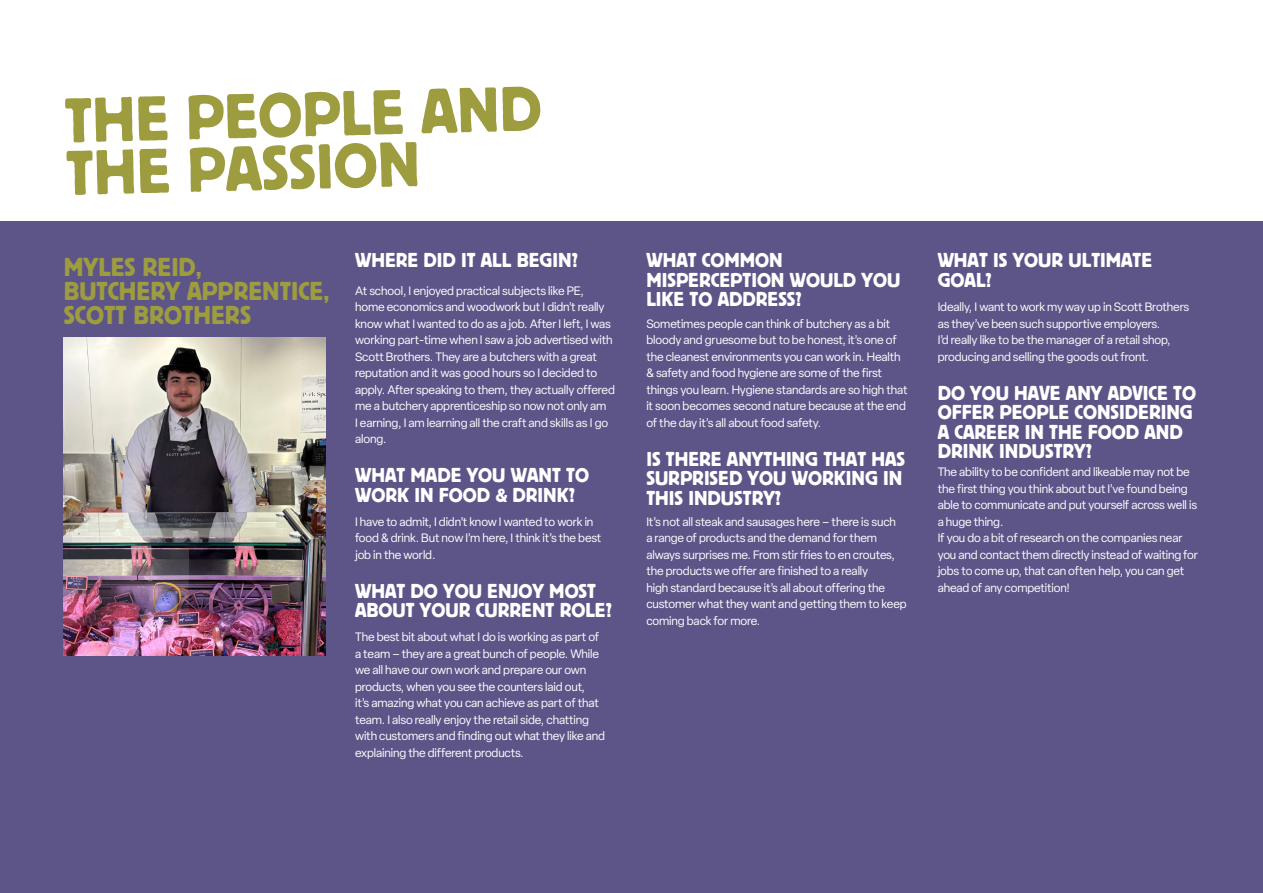
<style>
.page{position:relative;width:1263px;height:893px;background:#fff}
.page>*{position:absolute;margin:0;border:0;box-sizing:border-box;transform-origin:0 0}
.LARGE_HEADS{font:66px/52.2px "Block T";color:#9d9c3f}
.Subheads{font:27px "Block T";color:#9d9c3f}
.Subheads-2{font:21px/19.5px "Block T";color:#fff}
.Body_copy{font:12px/16.5px "Elza";letter-spacing:-.01em;color:#fff}
.Biographies{font:12px/16.5px "Elza";letter-spacing:-.01em;color:#fff}
</style>
<div class="page">
<div style="left:0;top:221px;width:1263px;height:672px;background:#5d5588"></div>
<img style="left:64px;top:337px;width:261px;height:319px">
<p class="LARGE_HEADS" style="left:63px;top:95px;width:479px;rotate:-2deg">THE PEOPLE AND<br>THE PASSION</p>
<p class="Subheads" style="left:64px;top:252px;width:139px">MYLES REID,</p>
<p class="Subheads" style="left:64px;top:276px;width:267px">BUTCHERY APPRENTICE,</p>
<p class="Subheads" style="left:64px;top:300px;width:189px">SCOTT BROTHERS</p>
<p class="Subheads-2" style="left:355px;top:250px;width:224px">WHERE DID IT ALL BEGIN?</p>
<p class="Body_copy" style="left:355px;top:282px;width:261px">At school, I enjoyed practical subjects like PE, home economics and woodwork but I didn’t really know what I wanted to do as a job. After I left, I was working part-time when I saw a job advertised with Scott Brothers. They are a butchers with a great reputation and it was good hours so I decided to apply. After speaking to them, they actually offered me a butchery apprenticeship so now not only am<br>I earning, I am learning all the craft and skills as I go along.</p>
<p class="Subheads-2" style="left:355px;top:465px;width:235px">WHAT MADE YOU WANT TO<br>WORK IN FOOD &amp; DRINK?</p>
<p class="Body_copy" style="left:355px;top:513px;width:248px">I have to admit, I didn’t know I wanted to work in food &amp; drink. But now I’m here, I think it’s the best job in the world.</p>
<p class="Subheads-2" style="left:355px;top:581px;width:258px">WHAT DO YOU ENJOY MOST<br>ABOUT YOUR CURRENT ROLE?</p>
<p class="Body_copy" style="left:355px;top:629px;width:251px">The best bit about what I do is working as part of a team – they are a great bunch of people. While we all have our own work and prepare our own products, when you see the counters laid out,<br>it’s amazing what you can achieve as part of that team. I also really enjoy the retail side, chatting with customers and finding out what they like and explaining the different products.</p>
<p class="Subheads-2" style="left:646px;top:250px;width:255px">WHAT COMMON<br>MISPERCEPTION WOULD YOU<br>LIKE TO ADDRESS?</p>
<p class="Body_copy" style="left:646px;top:315px;width:263px">Sometimes people can think of butchery as a bit bloody and gruesome but to be honest, it’s one of the cleanest environments you can work in. Health &amp; safety and food hygiene are some of the first things you learn. Hygiene standards are so high that it soon becomes second nature because at the end of the day it’s all about food safety.</p>
<p class="Subheads-2" style="left:646px;top:449px;width:260px">IS THERE ANYTHING THAT HAS<br>SURPRISED YOU WORKING IN<br>THIS INDUSTRY?</p>
<p class="Body_copy" style="left:646px;top:513px;width:262px">It’s not all steak and sausages here – there is such<br>a range of products and the demand for them always surprises me. From stir fries to en croutes, the products we offer are finished to a really<br>high standard because it’s all about offering the customer what they want and getting them to keep coming back for more.</p>
<p class="Subheads-2" style="left:938px;top:250px;width:216px">WHAT IS YOUR ULTIMATE<br>GOAL?</p>
<p class="Body_copy" style="left:938px;top:299px;width:253px">Ideally, I want to work my way up in Scott Brothers as they’ve been such supportive employers.<br>I’d really like to be the manager of a retail shop, producing and selling the goods out front.</p>
<p class="Subheads-2" style="left:938px;top:383px;width:260px">DO YOU HAVE ANY ADVICE TO<br>OFFER PEOPLE CONSIDERING<br>A CAREER IN THE FOOD AND<br>DRINK INDUSTRY?</p>
<p class="Biographies" style="left:938px;top:464px;width:261px">The ability to be confident and likeable may not be the first thing you think about but I’ve found being able to communicate and put yourself across well is a huge thing.</p>
<p class="Biographies" style="left:938px;top:530px;width:262px">If you do a bit of research on the companies near you and contact them directly instead of waiting for jobs to come up, that can often help, you can get ahead of any competition!</p>
</div>
